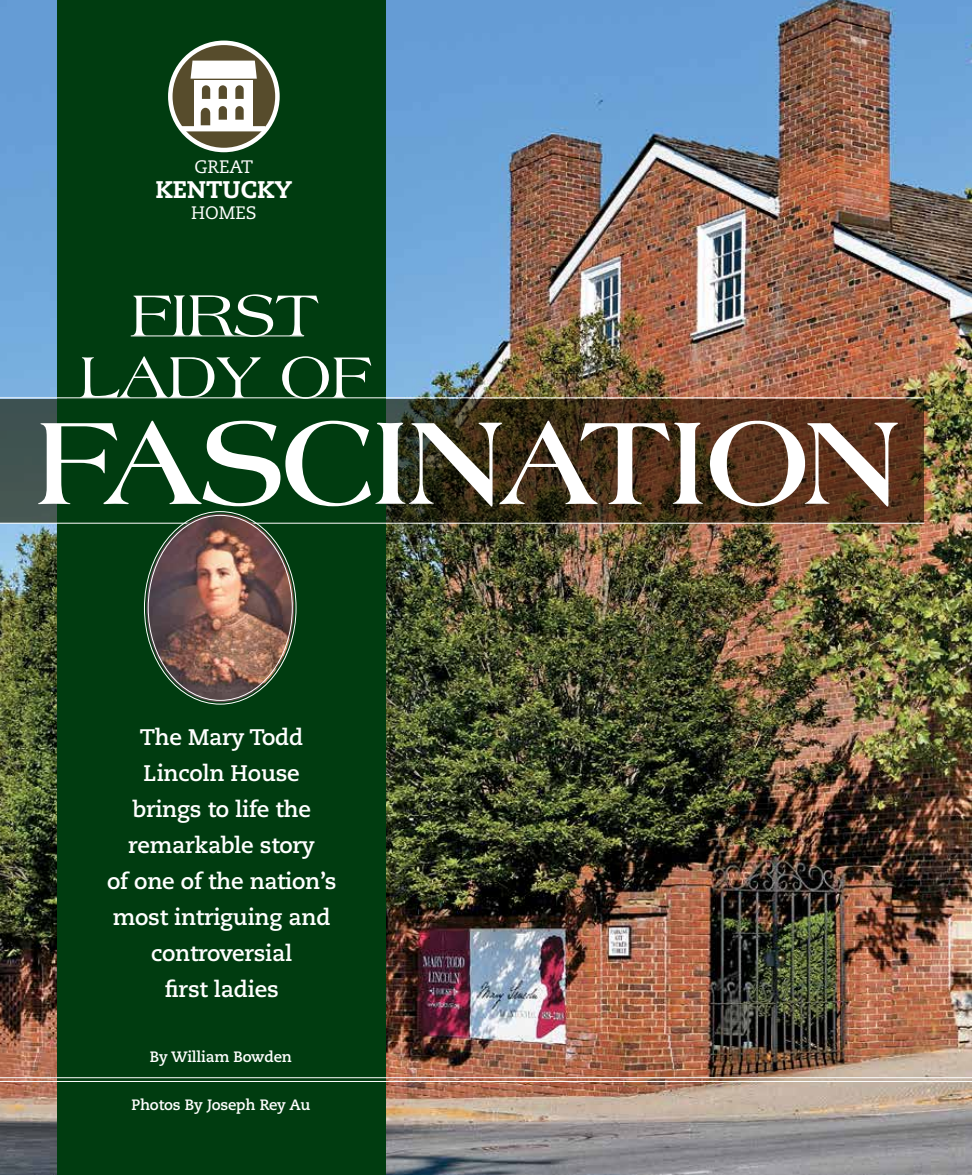
<style>
.page{position:relative;width:972px;height:1175px;background:#fff}
.page>*{position:absolute;margin:0;border:0;box-sizing:border-box;transform-origin:0 0}
.t1{font:700 125.85px "Americana Std";letter-spacing:-.03em;color:#fff}
.t2{font:62.4px/61.9px "Americana Std";letter-spacing:-.01em;color:#fff;text-align:center}
.t3{font:800 24px "Caecilia LT Std";color:#fff}
.t4{font:700 22.5px/36px "Caecilia LT Std";letter-spacing:-.01em;color:#fff;text-align:center}
.t5{font:18px "Caecilia LT Std";color:#fff}
.t6{font:700 15px "Caecilia LT Std";letter-spacing:-.01em;color:#fff}
</style>
<div class="page">
<img style="left:0;top:0;width:972px;height:1174px">
<svg style="left:0;top:399px;width:924px;height:124px"></svg>
<div style="left:57px;top:0;width:329px;height:1174px;background:#003c10"></div>
<svg style="left:170px;top:43px;width:107px;height:107px;fill:#574c2c"></svg>
<div style="left:168px;top:41px;width:112px;height:111px;border:4px solid #fff;border-radius:50%"></div>
<svg style="left:191px;top:61px;width:66px;height:18px"></svg>
<div style="left:195px;top:80px;width:58px;height:46px;background:#fff"></div>
<svg style="left:182px;top:106px;width:83px;height:25px"></svg>
<svg style="left:235px;top:85px;width:9px;height:14px"></svg>
<svg style="left:219px;top:85px;width:8px;height:14px"></svg>
<svg style="left:202px;top:85px;width:8px;height:14px"></svg>
<hr style="left:0;top:1077px;width:972px;height:1px;background:#fff">
<hr style="left:0;top:1081px;width:972px;height:1px;background:#fff">
<hr style="left:0;top:523px;width:924px;height:1px;background:#fff">
<hr style="left:131px;top:335px;width:173px;height:1px;background:#fff">
<hr style="left:0;top:397px;width:924px;height:1px;background:#fff">
<img style="left:146px;top:513px;width:148px;height:189px">
<p class="t5" style="left:195px;top:156px;width:60px">GREAT</p>
<p class="t3" style="left:155px;top:174px;width:138px">KENTUCKY</p>
<p class="t5" style="left:191px;top:202px;width:67px">HOMES</p>
<h2 class="t2" style="left:79px;top:285px;width:294px">FIRST<br>LADY OF</h2>
<h1 class="t1" style="left:35px;top:391px;width:866px">FASCINATION</h1>
<p class="t4" style="left:107px;top:719px;width:231px">The Mary Todd<br>Lincoln House brings to life the remarkable story<br>of one of the nation’s most intriguing and controversial<br>first ladies</p>
<p class="t6" style="left:150px;top:1048px;width:144px">By William Bowden</p>
<p class="t6" style="left:131px;top:1096px;width:181px">Photos By Joseph Rey Au</p>
</div>
